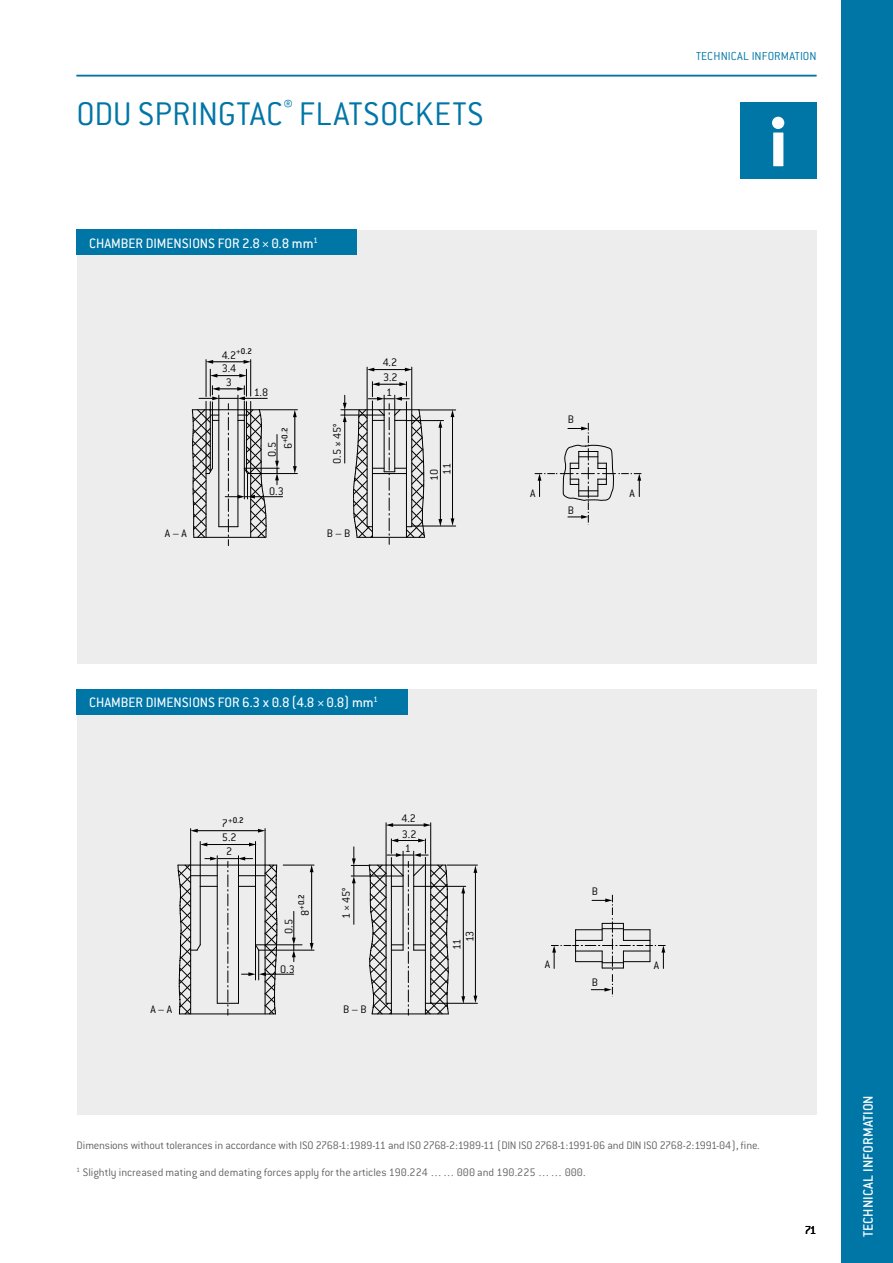
<style>
.page{position:relative;width:893px;height:1263px;background:#fff}
.page>*{position:absolute;margin:0;border:0;box-sizing:border-box;transform-origin:0 0}
._2016_-_Headline{font:300 36px "ITC Conduitfor ODU";letter-spacing:.005em;color:#0076a7}
._2016_-_Fließtext_He{font:15px "ITC Conduitfor ODU";color:#fff}
.t1{font:500 15px "ITC Conduitfor ODU";letter-spacing:.015em;color:#fff}
.t2{font:300 12.75px "ITC Conduitfor ODU";letter-spacing:.015em;color:#0076a7}
.t3{font:500 12.75px "ITC Conduitfor ODU";color:#000}
._2016_-_Fließtext_Fu{font:300 12px "ITC Conduitfor ODU";letter-spacing:-.02em;color:#646363}
._2016_-_Fließtext_Fu-2{font:300 12px "ITC Conduitfor ODU";color:#646363}
.t4{font:300 12px/14.4px "Conduit ITC Pro";letter-spacing:-.06em;color:#000;text-align:center}
.t5{font:500 9px "Conduit ITC Pro";color:#000}
.s1{font-weight:300;font-size:12px}
</style>
<div class="page">
<hr style="left:77px;top:75px;width:739px;height:1px;background:#0076a7">
<div style="left:740px;top:102px;width:76px;height:77px;background:#0076a7"></div>
<div style="left:772px;top:117px;width:12px;height:12px;background:#fff;border-radius:50%"></div>
<div style="left:773px;top:133px;width:10px;height:33px;background:#fff"></div>
<div style="left:77px;top:230px;width:739px;height:433px;background:#ededed"></div>
<div style="left:77px;top:689px;width:739px;height:425px;background:#ededed"></div>
<hr style="left:412px;top:526px;width:44px;height:1px;background:#000">
<hr style="left:419px;top:410px;width:37px;height:1px;background:#000">
<hr style="left:406px;top:420px;width:38px;height:1px;background:#000">
<hr style="left:259px;top:409px;width:38px;height:1px;background:#000">
<hr style="left:251px;top:473px;width:46px;height:1px;background:#000">
<hr style="left:367px;top:367px;width:1px;height:42px;background:#000">
<hr style="left:411px;top:367px;width:1px;height:42px;background:#000">
<svg style="left:535px;top:423px;width:107px;height:102px"></svg>
<hr style="left:452px;top:416px;width:1px;height:104px;background:#000">
<svg style="left:451px;top:518px;width:3px;height:7px"></svg>
<svg style="left:451px;top:410px;width:3px;height:7px"></svg>
<hr style="left:440px;top:426px;width:1px;height:94px;background:#000">
<svg style="left:438px;top:519px;width:4px;height:7px"></svg>
<svg style="left:438px;top:421px;width:4px;height:7px"></svg>
<hr style="left:295px;top:416px;width:1px;height:51px;background:#000">
<svg style="left:293px;top:466px;width:4px;height:7px"></svg>
<svg style="left:293px;top:410px;width:4px;height:7px"></svg>
<hr style="left:373px;top:369px;width:33px;height:1px;background:#000">
<svg style="left:367px;top:368px;width:7px;height:3px"></svg>
<svg style="left:405px;top:368px;width:7px;height:3px"></svg>
<svg style="left:339px;top:382px;width:86px;height:162px"></svg>
<svg style="left:192px;top:360px;width:91px;height:186px"></svg>
<hr style="left:200px;top:841px;width:1px;height:45px;background:#000">
<hr style="left:190px;top:828px;width:1px;height:37px;background:#000">
<hr style="left:265px;top:828px;width:1px;height:37px;background:#000">
<hr style="left:255px;top:841px;width:1px;height:45px;background:#000">
<hr style="left:386px;top:823px;width:1px;height:42px;background:#000">
<hr style="left:430px;top:823px;width:1px;height:42px;background:#000">
<hr style="left:431px;top:1003px;width:46px;height:1px;background:#000">
<hr style="left:447px;top:865px;width:30px;height:1px;background:#000">
<hr style="left:425px;top:886px;width:41px;height:1px;background:#000">
<hr style="left:256px;top:944px;width:46px;height:1px;background:#000">
<hr style="left:266px;top:950px;width:48px;height:1px;background:#000">
<hr style="left:283px;top:865px;width:31px;height:1px;background:#000">
<hr style="left:311px;top:871px;width:1px;height:73px;background:#000">
<svg style="left:310px;top:943px;width:4px;height:7px"></svg>
<svg style="left:310px;top:865px;width:4px;height:7px"></svg>
<svg style="left:551px;top:895px;width:115px;height:100px"></svg>
<hr style="left:475px;top:871px;width:1px;height:126px;background:#000">
<svg style="left:473px;top:996px;width:4px;height:7px"></svg>
<svg style="left:473px;top:866px;width:4px;height:7px"></svg>
<hr style="left:463px;top:892px;width:1px;height:105px;background:#000">
<svg style="left:461px;top:996px;width:4px;height:7px"></svg>
<svg style="left:461px;top:886px;width:4px;height:7px"></svg>
<svg style="left:178px;top:856px;width:118px;height:159px"></svg>
<hr style="left:196px;top:830px;width:63px;height:1px;background:#000">
<svg style="left:191px;top:829px;width:7px;height:4px"></svg>
<svg style="left:258px;top:829px;width:7px;height:4px"></svg>
<hr style="left:206px;top:844px;width:44px;height:1px;background:#000">
<svg style="left:200px;top:843px;width:7px;height:3px"></svg>
<svg style="left:249px;top:843px;width:6px;height:3px"></svg>
<hr style="left:392px;top:825px;width:33px;height:1px;background:#000">
<svg style="left:386px;top:823px;width:7px;height:4px"></svg>
<svg style="left:424px;top:823px;width:7px;height:4px"></svg>
<svg style="left:351px;top:838px;width:98px;height:177px"></svg>
<div style="left:77px;top:230px;width:280px;height:25px;background:#0076a7"></div>
<div style="left:77px;top:689px;width:331px;height:25px;background:#0076a7"></div>
<div style="left:842px;top:0;width:51px;height:1263px;background:#0076a7"></div>
<p class="_2016_-_Headline" style="left:77px;top:94px;width:409px">ODU SPRINGTAC<sup>®</sup> FLATSOCKETS</p>
<p class="_2016_-_Fließtext_He" style="left:89px;top:235px;width:230px">CHAMBER DIMENSIONS FOR 2.8×0.8 mm<sup>1</sup></p>
<p class="t5" style="left:222px;top:346px;width:32px"><span class="s1">4.2</span>+0.2</p>
<p class="t4" style="left:222px;top:361px;width:16px">3.4<br>3</p>
<p class="t4" style="left:383px;top:355px;width:16px;text-align:justify">4.2<br>3.2<br>1</p>
<p class="t4" style="left:254px;top:385px;width:16px">1.8</p>
<p class="t5" style="left:279px;top:449px;width:23px;rotate:-90deg"><span class="s1">6</span>+0.2</p>
<p class="t4" style="left:265px;top:457px;width:16px;rotate:-90deg">0.5</p>
<p class="t4" style="left:269px;top:484px;width:16px">0.3</p>
<p class="t4" style="left:330px;top:464px;width:41px;rotate:-90deg">0.5 × 45°</p>
<p class="t4" style="left:165px;top:526px;width:23px">A – A</p>
<p class="t4" style="left:327px;top:526px;width:25px">B – B</p>
<p class="t4" style="left:428px;top:480px;width:19px;line-height:12.9px;rotate:-90deg">10<br>11</p>
<p class="t4" style="left:568px;top:412px;width:8px">B</p>
<p class="t4" style="left:530px;top:486px;width:7px">A</p>
<p class="t4" style="left:630px;top:486px;width:7px">A</p>
<p class="t4" style="left:568px;top:503px;width:8px">B</p>
<p class="t2" style="left:696px;top:49px;width:122px">TECHNICAL INFORMATION</p>
<p class="_2016_-_Fließtext_He" style="left:89px;top:694px;width:290px">CHAMBER DIMENSIONS FOR 6.3 x 0.8(4.8 ×0.8) mm<sup>1</sup></p>
<p class="t5" style="left:222px;top:815px;width:23px"><span class="s1">7</span>+0.2</p>
<p class="t4" style="left:222px;top:830px;width:16px">5.2<br>2</p>
<p class="t5" style="left:296px;top:916px;width:23px;rotate:-90deg"><span class="s1">8</span>+0.2</p>
<p class="t4" style="left:282px;top:934px;width:16px;rotate:-90deg">0.5</p>
<p class="t4" style="left:280px;top:962px;width:16px">0.3</p>
<p class="t4" style="left:339px;top:919px;width:33px;rotate:-90deg">1 × 45°</p>
<p class="t4" style="left:150px;top:1002px;width:23px">A – A</p>
<p class="t4" style="left:343px;top:1002px;width:25px">B – B</p>
<p class="t4" style="left:402px;top:810px;width:16px;line-height:15.9px;text-align:left">4.2<br>3.2</p>
<p class="t4" style="left:405px;top:841px;width:8px">1</p>
<p class="t4" style="left:450px;top:942px;width:13px;line-height:12.9px;text-align:left;text-indent:-8px;rotate:-90deg">11<br>13</p>
<p class="t4" style="left:592px;top:884px;width:8px">B</p>
<p class="t4" style="left:545px;top:958px;width:7px">A</p>
<p class="t4" style="left:654px;top:958px;width:7px">A</p>
<p class="t4" style="left:592px;top:975px;width:8px">B</p>
<p class="_2016_-_Fließtext_Fu" style="left:77px;top:1139px;width:685px">Dimensions without tolerances in accordance with ISO 2768-1:1989-11 and ISO 2768-2:1989-11 (DIN ISO 2768-1:1991-06 and DIN ISO 2768-2:1991-04), fine.</p>
<p class="_2016_-_Fließtext_Fu-2" style="left:77px;top:1166px;width:510px"><sup>1</sup> Slightly increased mating and demating forces apply for the articles 190.224 … … 000 and 190.225 … … 000.</p>
<p class="t3" style="left:805px;top:1222px;width:13px">71</p>
<p class="t1" style="left:860px;top:1237px;width:144px;rotate:-90deg">TECHNICAL INFORMATION</p>
</div>
